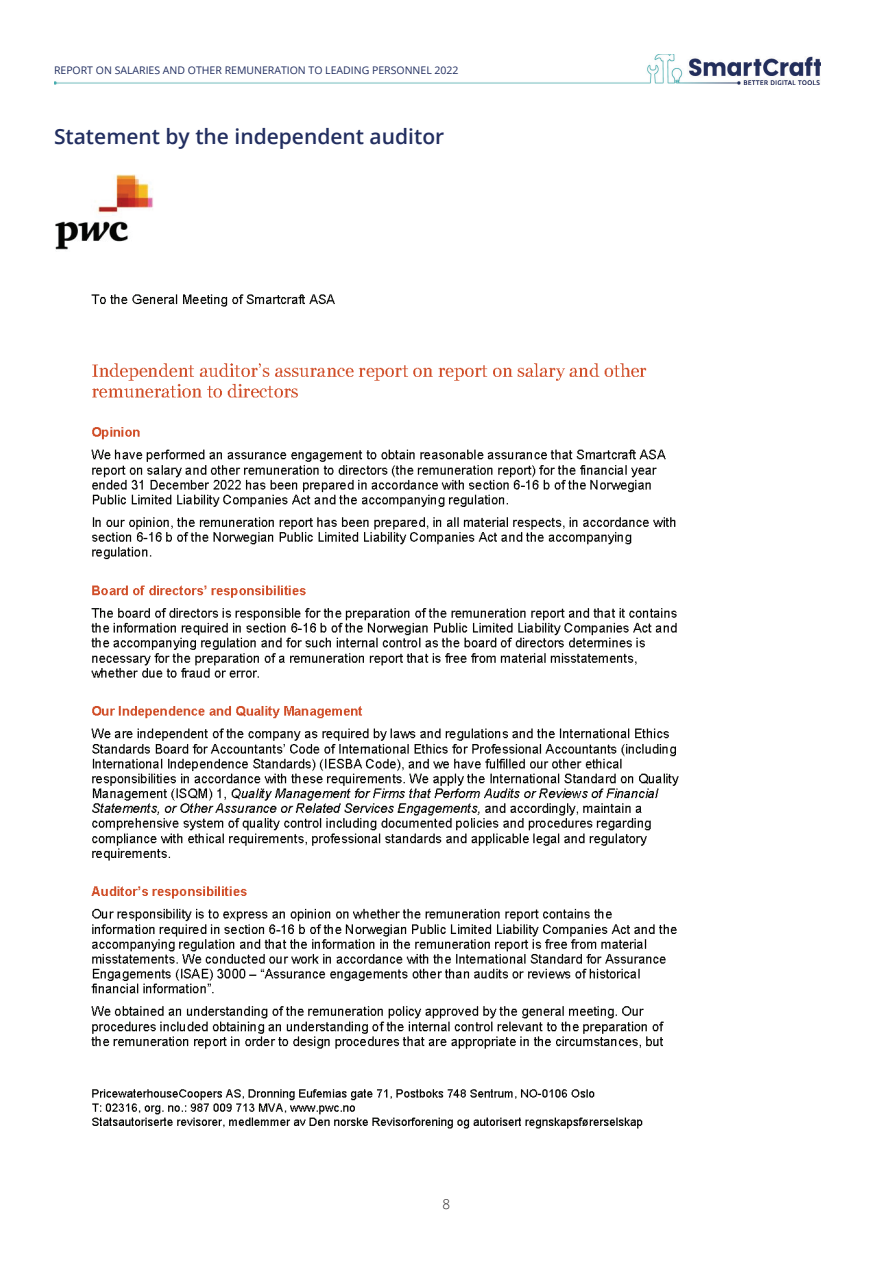
<style>
.page{position:relative;width:893px;height:1263px;background:#fff}
.page>*{position:absolute;margin:0;border:0;box-sizing:border-box;transform-origin:0 0}
.t1{font:600 21px "Open Sans";color:#222e60}
.t2{font:300 13.5px "Open Sans";color:#231f20}
.t3{font:10.5px "Open Sans";color:#212e60}
</style>
<div class="page">
<img style="left:54px;top:54px;width:767px;height:31px">
<img style="left:55px;top:174px;width:624px;height:955px">
<p class="t3" style="left:54px;top:63px;width:406px">REPORT ON SALARIES AND OTHER REMUNERATION TO LEADING PERSONNEL 2022</p>
<h1 class="t1" style="left:54px;top:122px;width:392px">Statement by the independent auditor</h1>
<p class="t2" style="left:443px;top:1195px;width:9px">8</p>
</div>
